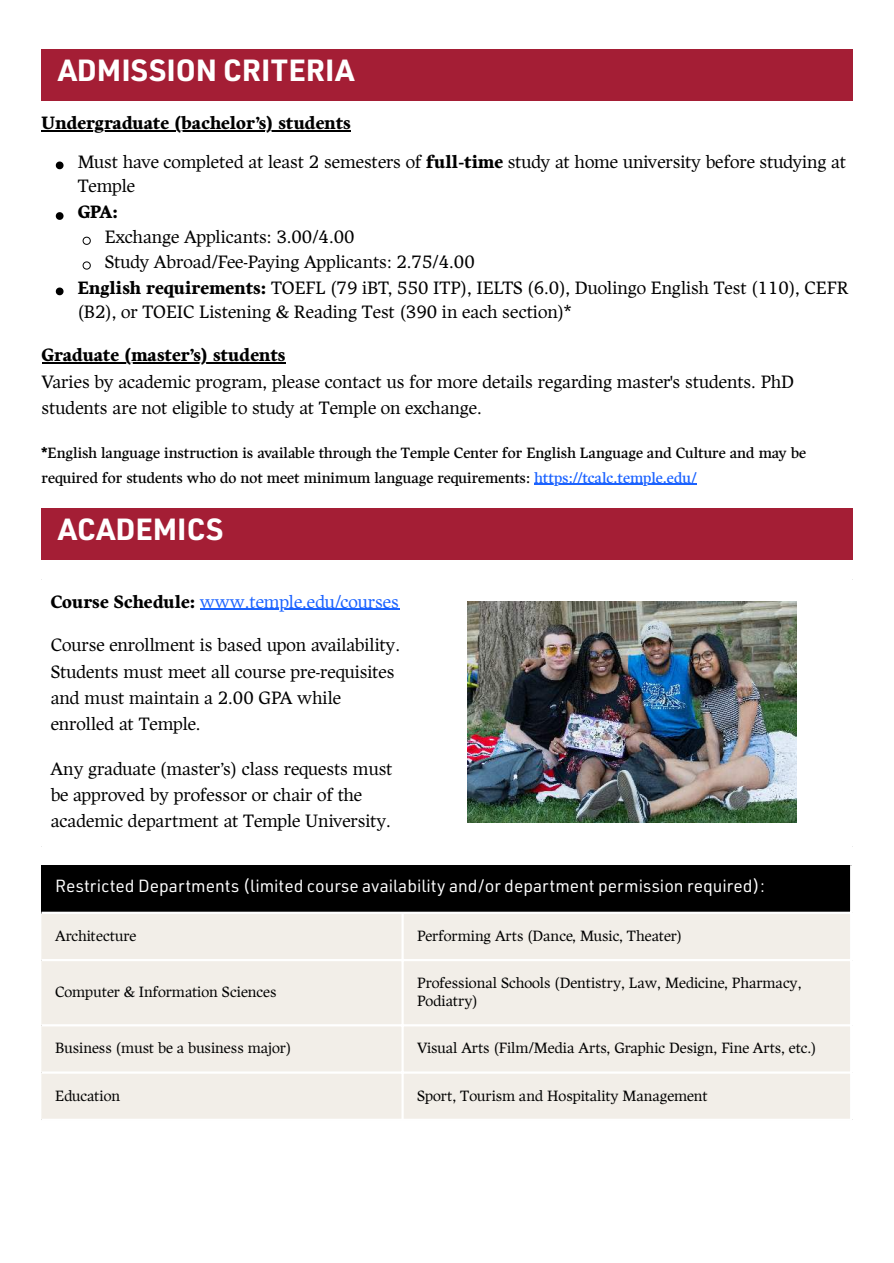
<style>
.page{position:relative;width:894px;height:1263px;background:#fff}
.page>*{position:absolute;margin:0;border:0;box-sizing:border-box;transform-origin:0 0}
.t1{font:700 30px "URWDIN";color:#fff}
.t2{font:300 18px/25.8px "Harfang";color:#000}
.t3{font:900 18px "Harfang";color:#000}
.t4{font:300 18px "Harfang";color:#1a62ff}
.t5{font:17.25px "URWDIN";color:#fff}
.t6{font:300 15px/18px "Harfang";color:#000}
.t7{font:15px/24.8px "Harfang";color:#000}
.s1{font-weight:900}
.s2{color:#1a62ff}
.s3{font-weight:900;color:#000}
</style>
<div class="page">
<hr style="left:42px;top:130px;width:309px;height:2px;background:#000">
<hr style="left:42px;top:362px;width:243px;height:1px;background:#000">
<hr style="left:534px;top:484px;width:162px;height:1px;background:#1a62ff">
<div style="left:42px;top:49px;width:810px;height:52px;background:#a41e35"></div>
<svg style="left:56px;top:162px;width:7px;height:7px"></svg>
<svg style="left:56px;top:212px;width:7px;height:8px"></svg>
<svg style="left:82px;top:236px;width:9px;height:9px"></svg>
<svg style="left:82px;top:261px;width:9px;height:9px"></svg>
<svg style="left:56px;top:288px;width:7px;height:7px"></svg>
<div style="left:42px;top:508px;width:810px;height:52px;background:#a41e35"></div>
<svg style="left:200px;top:601px;width:597px;height:222px"></svg>
<hr style="left:200px;top:609px;width:199px;height:1px;background:#1a62ff">
<img style="left:467px;top:602px;width:329px;height:220px">
<hr style="left:412px;top:580px;width:2px;height:265px;background:#fff">
<div style="left:42px;top:865px;width:809px;height:48px;background:#000"></div>
<div style="left:42px;top:914px;width:807px;height:205px;background:#f2eee8"></div>
<hr style="left:401px;top:914px;width:2px;height:205px;background:#fff">
<hr style="left:849px;top:865px;width:3px;height:254px;background:#fff">
<hr style="left:42px;top:912px;width:810px;height:2px;background:#fff">
<hr style="left:42px;top:959px;width:810px;height:2px;background:#fff">
<hr style="left:42px;top:1024px;width:810px;height:2px;background:#fff">
<hr style="left:42px;top:1071px;width:810px;height:3px;background:#fff">
<h1 class="t1" style="left:58px;top:50px;width:297px">ADMISSION CRITERIA</h1>
<p class="t3" style="left:42px;top:113px;width:311px">Undergraduate (bachelor’s) students</p>
<p class="t2" style="left:78px;top:149px;width:769px;line-height:24.8px">Must have completed at least 2 semesters of <span class="s1">full-time</span> study at home university before studying at<br>Temple</p>
<p class="t3" style="left:78px;top:202px;width:42px">GPA:</p>
<p class="t2" style="left:105px;top:224px;width:251px">Exchange Applicants: 3.00/4.00</p>
<p class="t2" style="left:105px;top:249px;width:371px">Study Abroad/Fee-Paying Applicants: 2.75/4.00</p>
<p class="t2" style="left:78px;top:275px;width:772px"><span class="s1">English requirements:</span> TOEFL (79 iBT, 550 ITP), IELTS (6.0), Duolingo English Test (110), CEFR</p>
<p class="t2" style="left:78px;top:300px;width:495px">(B2), or TOEIC Listening &amp; Reading Test (390 in each section)*</p>
<p class="t3" style="left:42px;top:345px;width:245px">Graduate (master’s) students</p>
<p class="t2" style="left:42px;top:369px;width:753px">Varies by academic program, please contact us for more details regarding master's students. PhD students are not eligible to study at Temple on exchange.</p>
<p class="t7" style="left:42px;top:441px;width:765px"><span class="s1">*</span>English language instruction is available through the Temple Center for English Language and Culture and may be required for students who do not meet minimum language requirements: <span class="s2">https://tcalc.temple.edu/</span></p>
<h1 class="t1" style="left:58px;top:509px;width:167px">ACADEMICS</h1>
<p class="t4" style="left:51px;top:591px;width:350px"><span class="s3">Course Schedule:</span> www.temple.edu/courses</p>
<p class="t2" style="left:51px;top:632px;width:351px;line-height:26.2px">Course enrollment is based upon availability.<br>Students must meet all course pre-requisites and must maintain a 2.00 GPA while enrolled at Temple.</p>
<p class="t2" style="left:51px;top:756px;width:343px">Any graduate (master’s) class requests must be approved by professor or chair of the academic department at Temple University.</p>
<p class="t5" style="left:55px;top:875px;width:711px">Restricted Departments (limited course availability and/or department permission required):</p>
<p class="t6" style="left:55px;top:927px;width:83px">Architecture</p>
<p class="t6" style="left:417px;top:927px;width:266px">Performing Arts (Dance, Music, Theater)</p>
<p class="t6" style="left:55px;top:983px;width:223px">Computer &amp; Information Sciences</p>
<p class="t6" style="left:417px;top:974px;width:386px">Professional Schools (Dentistry, Law, Medicine, Pharmacy,<br>Podiatry)</p>
<p class="t6" style="left:55px;top:1039px;width:237px">Business (must be a business major)</p>
<p class="t6" style="left:417px;top:1039px;width:400px">Visual Arts (Film/Media Arts, Graphic Design, Fine Arts, etc.)</p>
<p class="t6" style="left:55px;top:1087px;width:67px">Education</p>
<p class="t6" style="left:417px;top:1087px;width:292px">Sport, Tourism and Hospitality Management</p>
</div>
